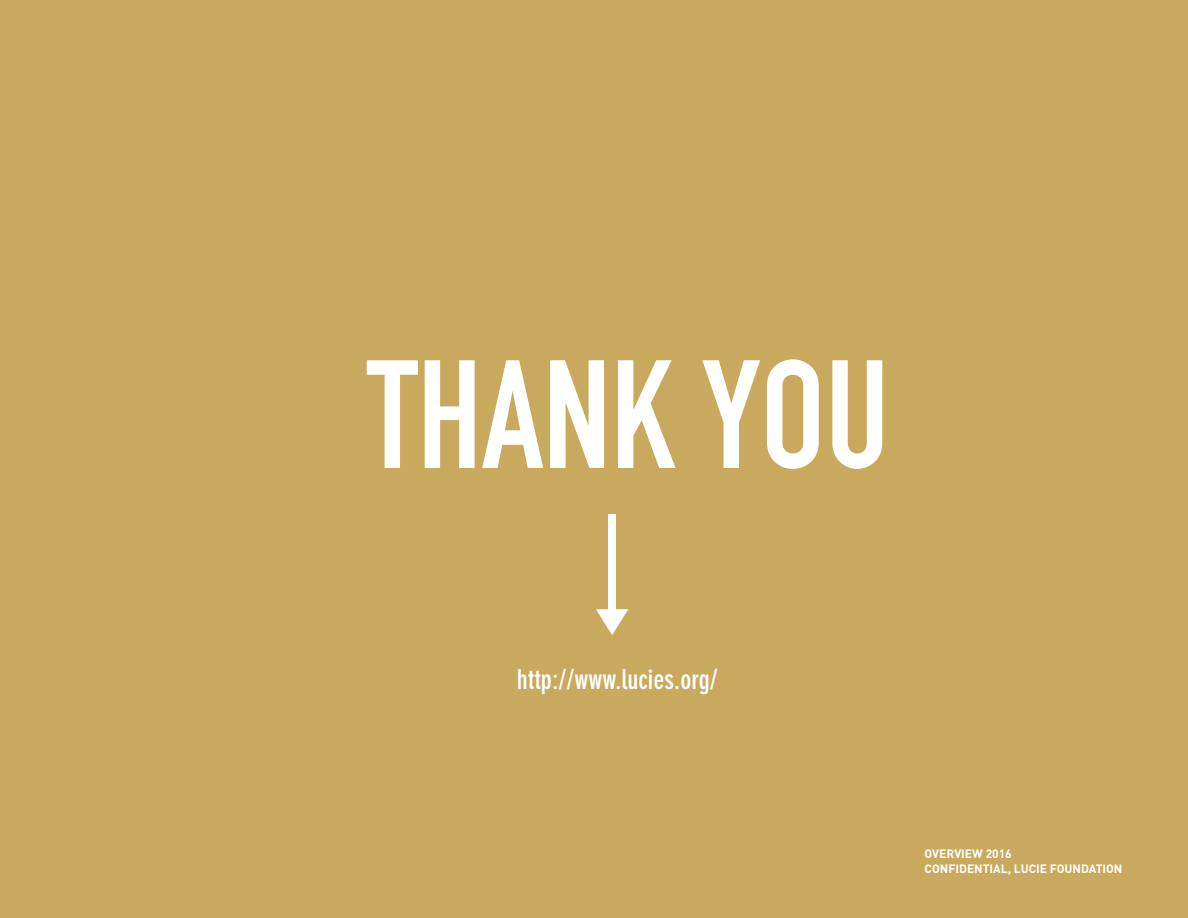
<style>
.page{position:relative;width:1188px;height:918px;background:#c9a95d}
.page>*{position:absolute;margin:0;border:0;box-sizing:border-box;transform-origin:0 0}
.t1{font:151.35px "DIN Engschrift";color:#fff}
.t2{font:700 condensed 27px "DIN Neuzeit Grotesk";color:#fff}
.t3{font:700 12px/14.4px "DIN";color:#fff}
</style>
<div class="page">
<svg style="left:596px;top:609px;width:32px;height:26px"></svg>
<div style="left:608px;top:514px;width:8px;height:108px;background:#fff"></div>
<h1 class="t1" style="left:367px;top:326px;width:524px">THANK YOU</h1>
<h2 class="t2" style="left:517px;top:664px;width:202px">http://www.lucies.org/</h2>
<p class="t3" style="left:925px;top:846px;width:199px">OVERVIEW 2016<br>CONFIDENTIAL, LUCIE FOUNDATION</p>
</div>
